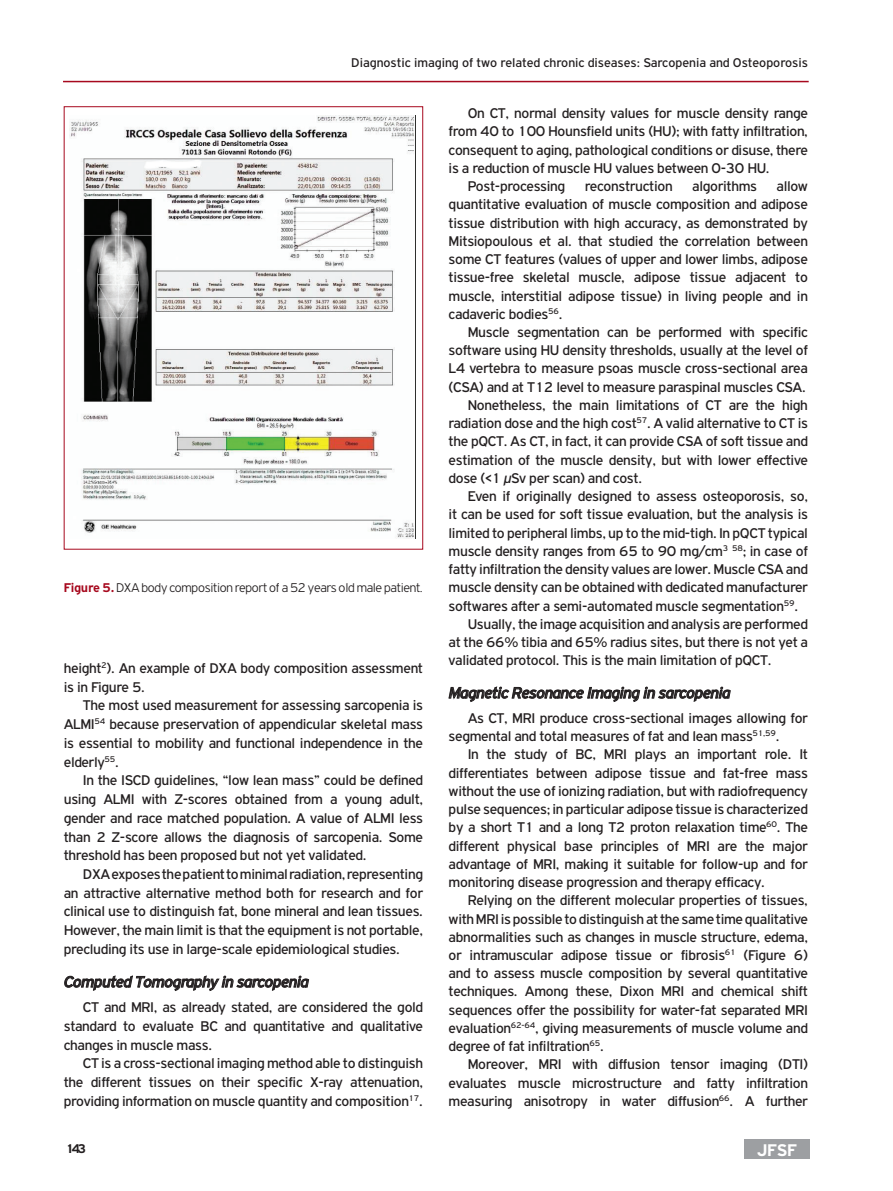
<style>
.page{position:relative;width:893px;height:1191px;background:#fff}
.page>*{position:absolute;margin:0;border:0;box-sizing:border-box;transform-origin:0 0}
.t1{font:700 18px "PF Highway Gothic";color:#fff}
.t2{font:italic 16.5px "PF Highway Gothic";letter-spacing:-.02em;color:#231f20}
.t3{font:15px/18.3px "PF Highway Gothic";letter-spacing:-.02em;color:#231f20;text-align:justify}
.t4{font:13.5px "PF Highway Gothic";color:#231f20}
.t5{font:300 13.5px "PF Highway Gothic";letter-spacing:-.02em;color:#231f20}
.t6{font:700 13.5px "PF Highway Gothic";color:#231f20}
.s1{font-weight:700;color:#a7091e}
.s2{font-style:italic}
</style>
<div class="page">
<div style="left:744px;top:1139px;width:66px;height:19px;background:#9d9fa2"></div>
<hr style="left:63px;top:81px;width:746px;height:1px;background:#a7091e">
<svg style="left:64px;top:975px;width:245px;height:16px"></svg>
<svg style="left:449px;top:686px;width:282px;height:16px"></svg>
<img style="left:69px;top:116px;width:347px;height:423px">
<div style="left:64px;top:106px;width:359px;height:443px;border:1px solid #a7091e"></div>
<p class="t4" style="left:351px;top:56px;width:458px">Diagnostic imaging of two related chronic diseases: Sarcopenia and Osteoporosis</p>
<p class="t5" style="left:64px;top:580px;width:361px"><span class="s1">Figure 5.</span> DXA body composition report of a 52 years old male patient.</p>
<p class="t3" style="left:64px;top:658px;width:361px;line-height:18.8px">height<sup>2</sup>). An example of DXA body composition assessment is in Figure 5.</p>
<p class="t3" style="left:64px;top:696px;width:361px;line-height:18.8px;text-indent:19px">The most used measurement for assessing sarcopenia is ALMI<sup>54</sup> because preservation of appendicular skeletal mass is essential to mobility and functional independence in the elderly<sup>55</sup>.</p>
<p class="t3" style="left:64px;top:771px;width:361px;line-height:18.8px;text-indent:19px">In the ISCD guidelines, “low lean mass” could be defined using ALMI with Z-scores obtained from a young adult, gender and race matched population. A value of ALMI less than 2 Z-score allows the diagnosis of sarcopenia. Some threshold has been proposed but not yet validated.</p>
<p class="t3" style="left:64px;top:864px;width:361px;line-height:18.8px;text-indent:19px">DXA exposes the patient to minimal radiation, representing an attractive alternative method both for research and for clinical use to distinguish fat, bone mineral and lean tissues.<br>However, the main limit is that the equipment is not portable, precluding its use in large-scale epidemiological studies.</p>
<p class="t2" style="left:64px;top:973px;width:246px">Computed Tomography in sarcopenia</p>
<p class="t3" style="left:64px;top:998px;width:361px;line-height:18.8px;text-indent:19px">CT and MRI, as already stated, are considered the gold standard to evaluate BC and quantitative and qualitative changes in muscle mass.</p>
<p class="t3" style="left:64px;top:1054px;width:361px;line-height:18.8px;text-indent:19px">CT is a cross-sectional imaging method able to distinguish the different tissues on their specific X-ray attenuation, providing information on muscle quantity and composition<sup>17</sup>.</p>
<p class="t3" style="left:468px;top:104px;width:342px">On CT, normal density values for muscle density range</p>
<p class="t3" style="left:449px;top:122px;width:361px">from 40 to 100 Hounsfield units (HU); with fatty infiltration,</p>
<p class="t3" style="left:449px;top:140px;width:361px">consequent to aging, pathological conditions or disuse, there</p>
<p class="t3" style="left:449px;top:159px;width:323px">is a reduction of muscle HU values between 0-30 HU.</p>
<p class="t3" style="left:468px;top:177px;width:99px">Post-processing</p>
<p class="t3" style="left:585px;top:177px;width:89px">reconstruction</p>
<p class="t3" style="left:692px;top:177px;width:66px">algorithms</p>
<p class="t3" style="left:449px;top:177px;width:361px;text-indent:328px">allow quantitative evaluation of muscle composition and adipose tissue distribution with high accuracy, as demonstrated by Mitsiopoulous et al. that studied the correlation between some CT features (values of upper and lower limbs, adipose tissue-free skeletal muscle, adipose tissue adjacent to muscle, interstitial adipose tissue) in living people and in cadaveric bodies<sup>56</sup>.</p>
<p class="t3" style="left:468px;top:323px;width:342px">Muscle segmentation can be performed with specific</p>
<p class="t3" style="left:449px;top:341px;width:361px">software using HU density thresholds, usually at the level of</p>
<p class="t3" style="left:449px;top:359px;width:361px">L4 vertebra to measure psoas muscle cross-sectional area</p>
<p class="t3" style="left:449px;top:377px;width:359px">(CSA) and at T12 level to measure paraspinal muscles CSA.</p>
<p class="t3" style="left:468px;top:396px;width:342px">Nonetheless, the main limitations of CT are the high</p>
<p class="t3" style="left:449px;top:414px;width:361px">radiation dose and the high cost<sup>57</sup>. A valid alternative to CT is</p>
<p class="t3" style="left:449px;top:432px;width:361px">the pQCT. As CT, in fact, it can provide CSA of soft tissue and</p>
<p class="t3" style="left:449px;top:450px;width:361px">estimation of the muscle density, but with lower effective</p>
<p class="t3" style="left:449px;top:469px;width:195px">dose (&lt;1 <span class="s2">µ</span>Sv per scan) and cost.</p>
<p class="t3" style="left:468px;top:487px;width:342px">Even if originally designed to assess osteoporosis, so,</p>
<p class="t3" style="left:449px;top:505px;width:361px">it can be used for soft tissue evaluation, but the analysis is</p>
<p class="t3" style="left:449px;top:523px;width:361px">limited to peripheral limbs, up to the mid-tigh. In pQCT typical</p>
<p class="t3" style="left:449px;top:542px;width:361px">muscle density ranges from 65 to 90 mg/cm<sup>3</sup> <sup>58</sup>; in case of</p>
<p class="t3" style="left:449px;top:560px;width:361px">fatty infiltration the density values are lower. Muscle CSA and</p>
<p class="t3" style="left:449px;top:578px;width:361px">muscle density can be obtained with dedicated manufacturer</p>
<p class="t3" style="left:449px;top:596px;width:351px">softwares after a semi-automated muscle segmentation<sup>59</sup>.</p>
<p class="t3" style="left:468px;top:615px;width:342px">Usually, the image acquisition and analysis are performed</p>
<p class="t3" style="left:449px;top:633px;width:361px">at the 66% tibia and 65% radius sites, but there is not yet a</p>
<p class="t3" style="left:449px;top:651px;width:324px">validated protocol. This is the main limitation of pQCT.</p>
<p class="t2" style="left:449px;top:684px;width:283px">Magnetic Resonance Imaging in sarcopenia</p>
<p class="t3" style="left:449px;top:708px;width:361px;text-indent:19px">As CT, MRI produce cross-sectional images allowing for segmental and total measures of fat and lean mass<sup>51,59</sup>.</p>
<p class="t3" style="left:449px;top:745px;width:361px;text-indent:19px">In the study of BC, MRI plays an important role. It differentiates between adipose tissue and fat-free mass without the use of ionizing radiation, but with radiofrequency pulse sequences; in particular adipose tissue is characterized by a short T1 and a long T2 proton relaxation time<sup>60</sup>. The different physical base principles of MRI are the major advantage of MRI, making it suitable for follow-up and for monitoring disease progression and therapy efficacy.</p>
<p class="t3" style="left:449px;top:891px;width:361px;text-indent:19px">Relying on the different molecular properties of tissues, with MRI is possible to distinguish at the same time qualitative abnormalities such as changes in muscle structure, edema, or intramuscular adipose tissue or fibrosis<sup>61</sup> (Figure 6) and to assess muscle composition by several quantitative techniques. Among these, Dixon MRI and chemical shift sequences offer the possibility for water-fat separated MRI evaluation<sup>62-64</sup>, giving measurements of muscle volume and degree of fat infiltration<sup>65</sup>.</p>
<p class="t3" style="left:449px;top:1055px;width:361px;text-indent:19px">Moreover, MRI with diffusion tensor imaging (DTI) evaluates muscle microstructure and fatty infiltration measuring anisotropy in water diffusion<sup>66</sup>. A further</p>
<p class="t6" style="left:65px;top:1140px;width:23px">143</p>
<p class="t1" style="left:757px;top:1140px;width:42px">JFSF</p>
</div>
